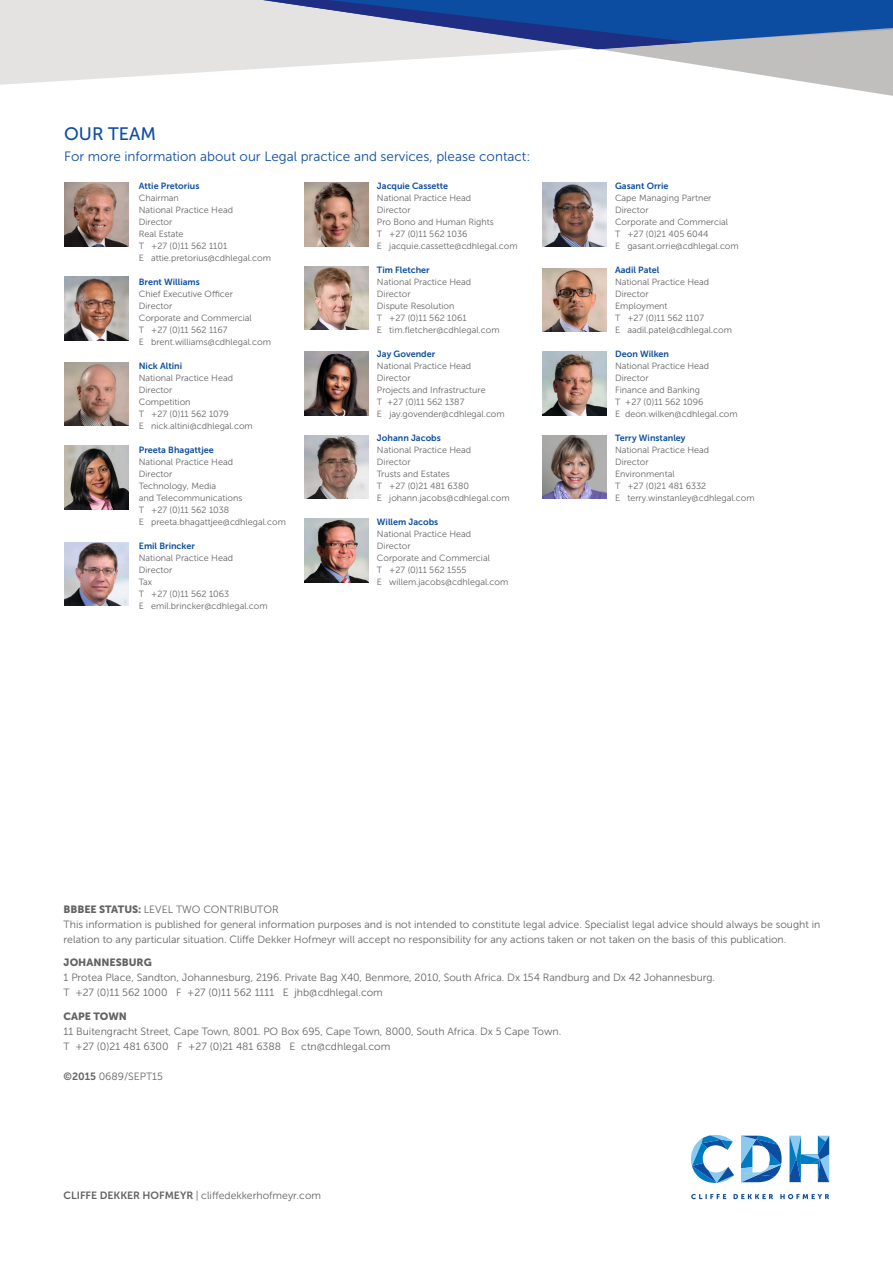
<style>
.page{position:relative;width:893px;height:1263px;background:#fff}
.page>*{position:absolute;margin:0;border:0;box-sizing:border-box;transform-origin:0 0}
.t1{font:18px "Museo Sans 500";color:#0d4da1}
.t2{font:13.5px "Museo Sans 300";color:#0d4da1}
.BACK_PAGE_ADDRESS{font:10.5px/15px "Museo Sans 300";color:#636366}
.BACK_PAGE_CITIES{font:10.5px "Museo Sans 300";color:#636366}
.BACK_PAGE_CITIES-2{font:10.5px "Museo Sans 900";color:#636366}
.t3{font:9px/12px "Museo Sans 300";color:#636366}
.BACK_PAGE_NAMES{font:9px "Museo Sans 700";color:#0d4da1}
.s1{font-family:"Museo Sans 900"}
.s2{font-family:"Museo Sans 700"}
</style>
<div class="page">
<img style="left:64px;top:183px;width:65px;height:63px">
<img style="left:64px;top:277px;width:65px;height:63px">
<img style="left:64px;top:362px;width:65px;height:64px">
<img style="left:64px;top:446px;width:65px;height:63px">
<img style="left:64px;top:542px;width:65px;height:64px">
<img style="left:542px;top:183px;width:65px;height:63px">
<img style="left:304px;top:183px;width:64px;height:63px">
<img style="left:304px;top:266px;width:64px;height:64px">
<img style="left:542px;top:268px;width:65px;height:64px">
<img style="left:542px;top:352px;width:65px;height:63px">
<img style="left:542px;top:435px;width:65px;height:64px">
<img style="left:304px;top:352px;width:64px;height:63px">
<img style="left:304px;top:435px;width:64px;height:64px">
<img style="left:304px;top:519px;width:64px;height:63px">
<svg style="left:832px;top:86px;width:61px;height:10px"></svg>
<svg style="left:0;top:0;width:893px;height:86px;fill:#e4e3e2"></svg>
<svg style="left:263px;top:0;width:630px;height:49px;background:#5a7bb0"></svg>
<svg style="left:789px;top:1136px;width:40px;height:46px"></svg>
<svg style="left:691px;top:1194px;width:138px;height:5px"></svg>
<svg style="left:691px;top:1135px;width:43px;height:48px"></svg>
<svg style="left:741px;top:1136px;width:41px;height:46px"></svg>
<p class="t1" style="left:64px;top:124px;width:93px">OUR TEAM</p>
<p class="t2" style="left:64px;top:149px;width:468px">For more information about our Legal practice and services, please contact:</p>
<p class="BACK_PAGE_NAMES" style="left:139px;top:181px;width:62px">Attie Pretorius</p>
<p class="t3" style="left:139px;top:192px;width:42px">Chairman</p>
<p class="t3" style="left:139px;top:204px;width:96px">National Practice Head</p>
<p class="t3" style="left:139px;top:216px;width:35px">Director</p>
<p class="t3" style="left:139px;top:228px;width:46px">Real Estate</p>
<p class="t3" style="left:139px;top:240px;width:90px">T +27 (0)11 562 1101</p>
<p class="t3" style="left:139px;top:252px;width:134px">E attie.pretorius@cdhlegal.com</p>
<p class="BACK_PAGE_NAMES" style="left:139px;top:277px;width:63px">Brent Williams</p>
<p class="t3" style="left:139px;top:288px;width:96px">Chief Executive Officer</p>
<p class="t3" style="left:139px;top:300px;width:35px">Director</p>
<p class="t3" style="left:139px;top:312px;width:114px">Corporate and Commercial</p>
<p class="t3" style="left:139px;top:324px;width:90px">T +27 (0)11 562 1167</p>
<p class="t3" style="left:139px;top:336px;width:134px">E brent.williams@cdhlegal.com</p>
<p class="BACK_PAGE_NAMES" style="left:139px;top:361px;width:45px">Nick Altini</p>
<p class="t3" style="left:139px;top:372px;width:96px">National Practice Head<br>Director</p>
<p class="t3" style="left:139px;top:396px;width:53px">Competition</p>
<p class="t3" style="left:139px;top:408px;width:92px">T +27 (0)11 562 1079</p>
<p class="t3" style="left:139px;top:420px;width:116px">E nick.altini@cdhlegal.com</p>
<p class="BACK_PAGE_NAMES" style="left:139px;top:445px;width:76px">Preeta Bhagattjee</p>
<p class="t3" style="left:139px;top:456px;width:96px">National Practice Head<br>Director</p>
<p class="t3" style="left:139px;top:480px;width:105px">Technology, Media<br>and Telecommunications</p>
<p class="t3" style="left:139px;top:504px;width:92px">T +27 (0)11 562 1038</p>
<p class="t3" style="left:139px;top:516px;width:149px">E preeta.bhagattjee@cdhlegal.com</p>
<p class="BACK_PAGE_NAMES" style="left:139px;top:541px;width:58px">Emil Brincker</p>
<p class="t3" style="left:139px;top:552px;width:96px">National Practice Head<br>Director</p>
<p class="t3" style="left:139px;top:576px;width:15px">Tax</p>
<p class="t3" style="left:139px;top:588px;width:92px">T +27 (0)11 562 1063</p>
<p class="t3" style="left:139px;top:600px;width:130px">E emil.brincker@cdhlegal.com</p>
<p class="BACK_PAGE_NAMES" style="left:377px;top:181px;width:73px">Jacquie Cassette</p>
<p class="t3" style="left:377px;top:192px;width:96px">National Practice Head</p>
<p class="t3" style="left:377px;top:204px;width:35px">Director</p>
<p class="t3" style="left:377px;top:216px;width:118px">Pro Bono and Human Rights</p>
<p class="t3" style="left:377px;top:228px;width:92px">T +27 (0)11 562 1036</p>
<p class="t3" style="left:377px;top:240px;width:142px">E jacquie.cassette@cdhlegal.com</p>
<p class="BACK_PAGE_NAMES" style="left:377px;top:265px;width:54px">Tim Fletcher</p>
<p class="t3" style="left:377px;top:276px;width:96px">National Practice Head<br>Director</p>
<p class="t3" style="left:377px;top:300px;width:79px">Dispute Resolution</p>
<p class="t3" style="left:377px;top:312px;width:91px">T +27 (0)11 562 1061</p>
<p class="t3" style="left:377px;top:324px;width:124px">E tim.fletcher@cdhlegal.com</p>
<p class="BACK_PAGE_NAMES" style="left:377px;top:349px;width:60px">Jay Govender</p>
<p class="t3" style="left:377px;top:360px;width:96px">National Practice Head<br>Director</p>
<p class="t3" style="left:377px;top:384px;width:110px">Projects and Infrastructure</p>
<p class="t3" style="left:377px;top:396px;width:89px">T +27 (0)11 562 1387</p>
<p class="t3" style="left:377px;top:408px;width:129px">E jay.govender@cdhlegal.com</p>
<p class="BACK_PAGE_NAMES" style="left:377px;top:433px;width:65px">Johann Jacobs</p>
<p class="t3" style="left:377px;top:444px;width:96px">National Practice Head<br>Director</p>
<p class="t3" style="left:377px;top:468px;width:74px">Trusts and Estates</p>
<p class="t3" style="left:377px;top:480px;width:94px">T +27 (0)21 481 6380</p>
<p class="t3" style="left:377px;top:492px;width:134px">E johann.jacobs@cdhlegal.com</p>
<p class="BACK_PAGE_NAMES" style="left:377px;top:517px;width:63px">Willem Jacobs</p>
<p class="t3" style="left:377px;top:528px;width:96px">National Practice Head<br>Director</p>
<p class="t3" style="left:377px;top:552px;width:114px">Corporate and Commercial</p>
<p class="t3" style="left:377px;top:564px;width:91px">T +27 (0)11 562 1555</p>
<p class="t3" style="left:377px;top:576px;width:133px">E willem.jacobs@cdhlegal.com</p>
<p class="BACK_PAGE_NAMES" style="left:615px;top:181px;width:55px">Gasant Orrie</p>
<p class="t3" style="left:615px;top:192px;width:98px">Cape Managing Partner</p>
<p class="t3" style="left:615px;top:204px;width:35px">Director</p>
<p class="t3" style="left:615px;top:216px;width:114px">Corporate and Commercial</p>
<p class="t3" style="left:615px;top:228px;width:95px">T +27 (0)21 405 6044</p>
<p class="t3" style="left:615px;top:240px;width:125px">E gasant.orrie@cdhlegal.com</p>
<p class="BACK_PAGE_NAMES" style="left:615px;top:265px;width:46px">Aadil Patel</p>
<p class="t3" style="left:615px;top:276px;width:96px">National Practice Head<br>Director<br>Employment</p>
<p class="t3" style="left:615px;top:312px;width:90px">T +27 (0)11 562 1107</p>
<p class="t3" style="left:615px;top:324px;width:118px">E aadil.patel@cdhlegal.com</p>
<p class="BACK_PAGE_NAMES" style="left:615px;top:349px;width:56px">Deon Wilken</p>
<p class="t3" style="left:615px;top:360px;width:96px">National Practice Head</p>
<p class="t3" style="left:615px;top:372px;width:35px">Director</p>
<p class="t3" style="left:615px;top:384px;width:86px">Finance and Banking</p>
<p class="t3" style="left:615px;top:396px;width:90px">T +27 (0)11 562 1096</p>
<p class="t3" style="left:615px;top:408px;width:124px">E deon.wilken@cdhlegal.com</p>
<p class="BACK_PAGE_NAMES" style="left:615px;top:433px;width:72px">Terry Winstanley</p>
<p class="t3" style="left:615px;top:444px;width:96px">National Practice Head<br>Director<br>Environmental</p>
<p class="t3" style="left:615px;top:480px;width:93px">T +27 (0)21 481 6332</p>
<p class="t3" style="left:615px;top:492px;width:141px">E terry.winstanley@cdhlegal.com</p>
<p class="BACK_PAGE_CITIES" style="left:64px;top:903px;width:216px"><span class="s1">BBBEE STATUS:</span> LEVEL TWO CONTRIBUTOR</p>
<p class="BACK_PAGE_ADDRESS" style="left:64px;top:916px;width:758px">This information is published for general information purposes and is not intended to constitute legal advice. Specialist legal advice should always be sought in relation to any particular situation. Cliffe Dekker Hofmeyr will accept no responsibility for any actions taken or not taken on the basis of this publication.</p>
<p class="BACK_PAGE_CITIES-2" style="left:64px;top:956px;width:90px">JOHANNESBURG</p>
<p class="BACK_PAGE_ADDRESS" style="left:64px;top:970px;width:653px">1 Protea Place, Sandton, Johannesburg, 2196. Private Bag X40, Benmore, 2010, South Africa. Dx 154 Randburg and Dx 42 Johannesburg.</p>
<p class="BACK_PAGE_ADDRESS" style="left:64px;top:985px;width:321px">T +27 (0)11 562 1000 F +27 (0)11 562 1111 E jhb@cdhlegal.com</p>
<p class="BACK_PAGE_CITIES-2" style="left:64px;top:1010px;width:65px">CAPE TOWN</p>
<p class="BACK_PAGE_ADDRESS" style="left:64px;top:1023px;width:499px">11 Buitengracht Street, Cape Town, 8001. PO Box 695, Cape Town, 8000, South Africa. Dx 5 Cape Town.</p>
<p class="BACK_PAGE_ADDRESS" style="left:64px;top:1038px;width:328px">T +27 (0)21 481 6300 F +27 (0)21 481 6388 E ctn@cdhlegal.com</p>
<p class="BACK_PAGE_ADDRESS" style="left:64px;top:1068px;width:101px"><span class="s2">©2015</span> 0689/SEPT15</p>
<p class="BACK_PAGE_ADDRESS" style="left:64px;top:1187px;width:259px"><span class="s2">CLIFFE DEKKER HOFMEYR</span> | cliffedekkerhofmeyr.com</p>
</div>
